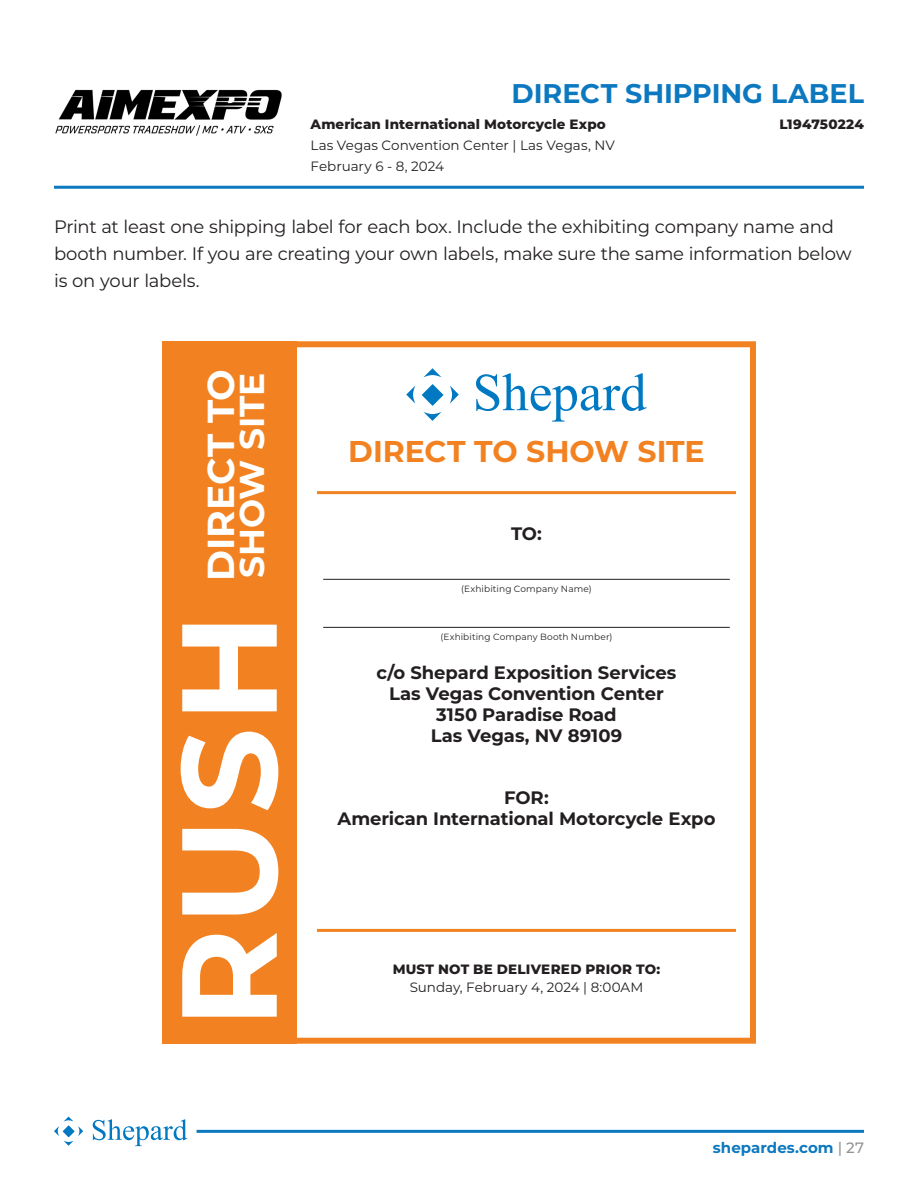
<style>
.page{position:relative;width:918px;height:1182px;background:#fff}
.page>*{position:absolute;margin:0;border:0;box-sizing:border-box;transform-origin:0 0}
.t1{font:700 37.5px "Montserrat";letter-spacing:-.005em;color:#fff}
.t2{font:700 34.5px "Montserrat";letter-spacing:-.01em;color:#fff}
.t3{font:700 30px "Montserrat";letter-spacing:-.005em;color:#f28221}
.Heading{font:700 27px "Montserrat";color:#0c78bf}
.AD_IntroCopy{font:18px/27px "Montserrat";letter-spacing:-.015em;color:#231f20}
.AD_SectionHeading{font:700 18px/21px "Montserrat";letter-spacing:-.005em;color:#231f20;text-align:center}
.AD_MiniHeadingB{font:700 18px "Montserrat";color:#231f20}
.t4{font:700 15px "Montserrat";color:#0c78bf}
.AD_Copy{font:13.5px/18px "Montserrat";color:#231f20;text-align:center}
.ShowInfo{font:13.5px/21px "Montserrat";color:#231f20}
.ShowInfo-2{font:800 13.5px "Montserrat";letter-spacing:.01em;color:#231f20}
.FORMS_Copy_CENTER{font:9px "Montserrat";letter-spacing:.015em;color:#231f20}
.s1{font-weight:800}
.s2{font-weight:500;color:#939598}
</style>
<div class="page">
<svg style="left:54px;top:1116px;width:29px;height:29px"></svg>
<svg style="left:93px;top:1119px;width:94px;height:26px"></svg>
<hr style="left:197px;top:1129px;width:667px;height:3px;background:#0c78bf">
<hr style="left:54px;top:186px;width:810px;height:3px;background:#0c78bf">
<div style="left:162px;top:341px;width:594px;height:702px;border:6px solid #f28221"></div>
<div style="left:162px;top:341px;width:135px;height:702px;background:#f28221"></div>
<svg style="left:181px;top:624px;width:97px;height:392px"></svg>
<hr style="left:323px;top:579px;width:407px;height:1px;background:#231f20">
<hr style="left:323px;top:627px;width:407px;height:1px;background:#231f20">
<svg style="left:424px;top:368px;width:17px;height:9px"></svg>
<svg style="left:423px;top:412px;width:19px;height:9px"></svg>
<svg style="left:406px;top:386px;width:9px;height:17px"></svg>
<svg style="left:450px;top:385px;width:9px;height:18px"></svg>
<svg style="left:422px;top:384px;width:22px;height:22px"></svg>
<svg style="left:476px;top:373px;width:171px;height:48px"></svg>
<hr style="left:317px;top:491px;width:419px;height:3px;background:#f28221">
<hr style="left:317px;top:928px;width:419px;height:3px;background:#f28221">
<img style="left:55px;top:89px;width:227px;height:47px">
<p class="Heading" style="left:511px;top:73px;width:354px">DIRECT SHIPPING LABEL</p>
<p class="ShowInfo-2" style="left:310px;top:114px;width:297px">American International Motorcycle Expo</p>
<p class="ShowInfo-2" style="left:779px;top:114px;width:86px">L194750224</p>
<p class="ShowInfo" style="left:310px;top:134px;width:306px">Las Vegas Convention Center | Las Vegas, NV<br>February 6 - 8, 2024</p>
<p class="AD_IntroCopy" style="left:54px;top:213px;width:799px">Print at least one shipping label for each box. Include the exhibiting company name and booth number. If you are creating your own labels, make sure the same information below is on your labels.</p>
<p class="t1" style="left:194px;top:580px;width:213px;rotate:-90deg">DIRECT TO</p>
<p class="t2" style="left:227px;top:577px;width:207px;rotate:-90deg">SHOW SITE</p>
<p class="t3" style="left:348px;top:430px;width:358px">DIRECT TO SHOW SITE</p>
<p class="AD_MiniHeadingB" style="left:511px;top:521px;width:32px">TO:</p>
<p class="FORMS_Copy_CENTER" style="left:461px;top:582px;width:132px">(Exhibiting Company Name)</p>
<p class="FORMS_Copy_CENTER" style="left:440px;top:630px;width:174px">(Exhibiting Company Booth Number)</p>
<p class="AD_SectionHeading" style="left:377px;top:661px;width:301px">c/o Shepard Exposition Services<br>Las Vegas Convention Center<br>3150 Paradise Road<br>Las Vegas, NV 89109</p>
<p class="AD_SectionHeading" style="left:337px;top:786px;width:380px">FOR:<br>American International Motorcycle Expo</p>
<p class="AD_Copy" style="left:393px;top:959px;width:269px"><span class="s1">MUST NOT BE DELIVERED PRIOR TO:<br></span>Sunday, February 4, 2024 | 8:00AM</p>
<p class="t4" style="left:713px;top:1137px;width:153px">shepardes.com <span class="s2">| 27</span></p>
</div>
